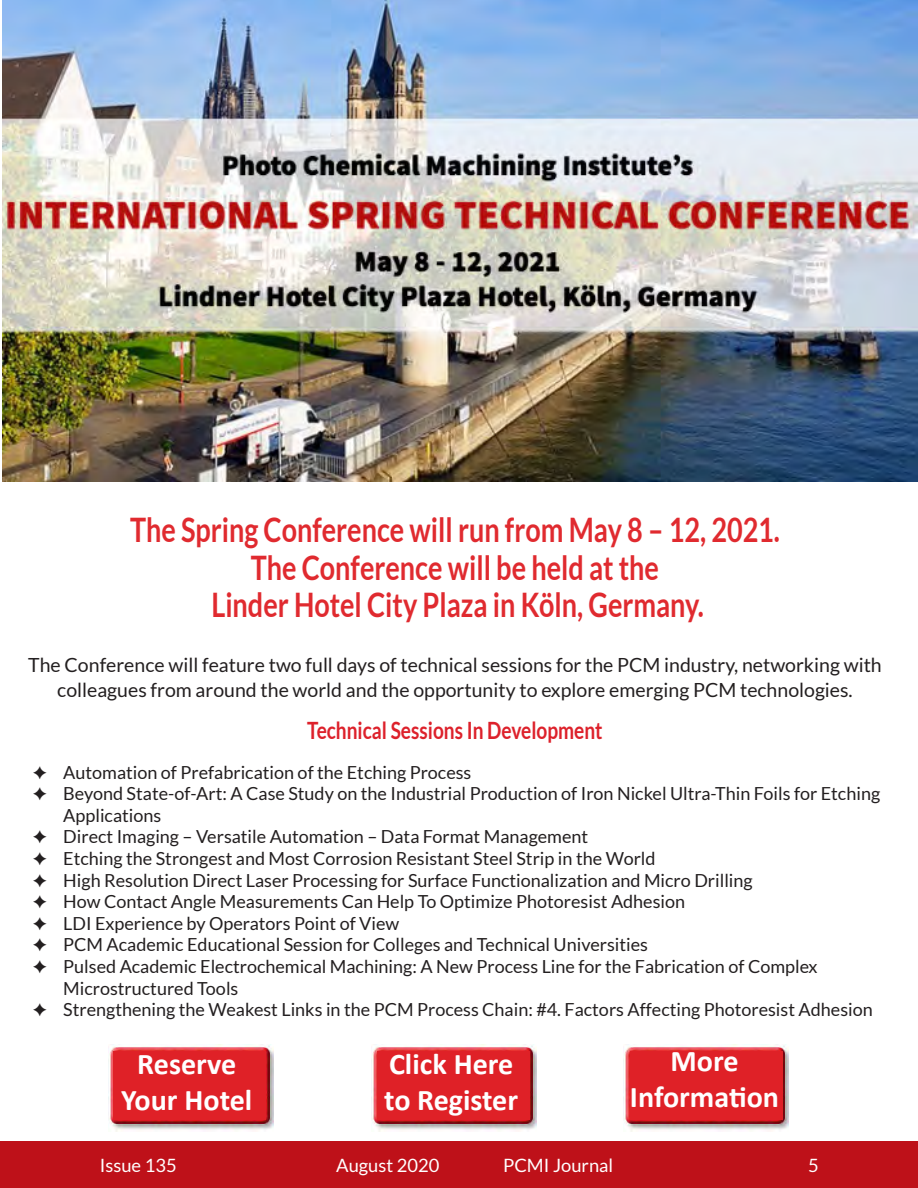
<style>
.page{position:relative;width:918px;height:1188px;background:#fff}
.page>*{position:absolute;margin:0;border:0;box-sizing:border-box;transform-origin:0 0}
.t1{font:700 33.75px "Lato";color:#e02a2f;scale:.8 1}
.t2{font:700 30.15px/36.2px "Calibri";color:#fff;text-align:center}
.t3{font:700 23.85px "Lato";color:#dd212b;scale:.8 1}
.t4{font:19.5px/25.2px "Lato";color:#231f20;text-align:center}
.t5{font:18.3px "Lato";color:#fff}
.t6{font:18px/21.6px "Lato";color:#231f20}
</style>
<div class="page">
<div style="left:0;top:1142px;width:918px;height:46px;background:#be1119"></div>
<img style="left:109px;top:1044px;width:164px;height:87px">
<div style="left:113px;top:1051px;width:153px;height:69px;background:#df2127"></div>
<img style="left:372px;top:1044px;width:164px;height:87px">
<div style="left:377px;top:1051px;width:153px;height:69px;background:#df2127"></div>
<img style="left:623px;top:1044px;width:165px;height:87px">
<div style="left:631px;top:1051px;width:152px;height:69px;background:#df2127"></div>
<img style="left:2px;top:0;width:916px;height:481px">
<p class="t1" style="left:130px;top:511px;width:814px">The Spring Conference will run from May 8 – 12, 2021.</p>
<p class="t1" style="left:251px;top:548px;width:512px">The Conference will be held at the</p>
<p class="t1" style="left:211px;top:586px;width:617px">Linder Hotel City Plaza in Köln, Germany.</p>
<p class="t4" style="left:28px;top:652px;width:855px">The Conference will feature two full days of technical sessions for the PCM industry, networking with colleagues from around the world and the opportunity to explore emerging PCM technologies.</p>
<p class="t3" style="left:307px;top:716px;width:371px">Technical Sessions In Development</p>
<p class="t6" style="left:33px;top:761px;width:440px">✦ Automation of Prefabrication of the Etching Process</p>
<p class="t6" style="left:63px;top:783px;width:818px;text-indent:-31px">✦ Beyond State-of-Art: A Case Study on the Industrial Production of Iron Nickel Ultra-Thin Foils for Etching<br>Applications</p>
<p class="t6" style="left:33px;top:826px;width:557px">✦ Direct Imaging – Versatile Automation – Data Format Management</p>
<p class="t6" style="left:33px;top:848px;width:624px">✦ Etching the Strongest and Most Corrosion Resistant Steel Strip in the World</p>
<p class="t6" style="left:33px;top:869px;width:722px">✦ High Resolution Direct Laser Processing for Surface Functionalization and Micro Drilling</p>
<p class="t6" style="left:33px;top:891px;width:654px">✦ How Contact Angle Measurements Can Help To Optimize Photoresist Adhesion</p>
<p class="t6" style="left:33px;top:912px;width:368px">✦ LDI Experience by Operators Point of View</p>
<p class="t6" style="left:33px;top:934px;width:617px">✦ PCM Academic Educational Session for Colleges and Technical Universities</p>
<p class="t6" style="left:63px;top:956px;width:756px;text-indent:-31px">✦ Pulsed Academic Electrochemical Machining: A New Process Line for the Fabrication of Complex<br>Microstructured Tools</p>
<p class="t6" style="left:33px;top:999px;width:842px">✦ Strengthening the Weakest Links in the PCM Process Chain: #4. Factors Affecting Photoresist Adhesion</p>
<p class="t2" style="left:121px;top:1046px;width:132px">Reserve<br>Your Hotel</p>
<p class="t2" style="left:384px;top:1046px;width:135px;text-align:left">Click Here to Register</p>
<p class="t2" style="left:630px;top:1043px;width:151px">More<br>Information</p>
<p class="t5" style="left:100px;top:1155px;width:78px">Issue 135</p>
<p class="t5" style="left:336px;top:1155px;width:105px">August 2020</p>
<p class="t5" style="left:503px;top:1155px;width:112px">PCMI Journal</p>
<p class="t5" style="left:808px;top:1155px;width:12px">5</p>
</div>
